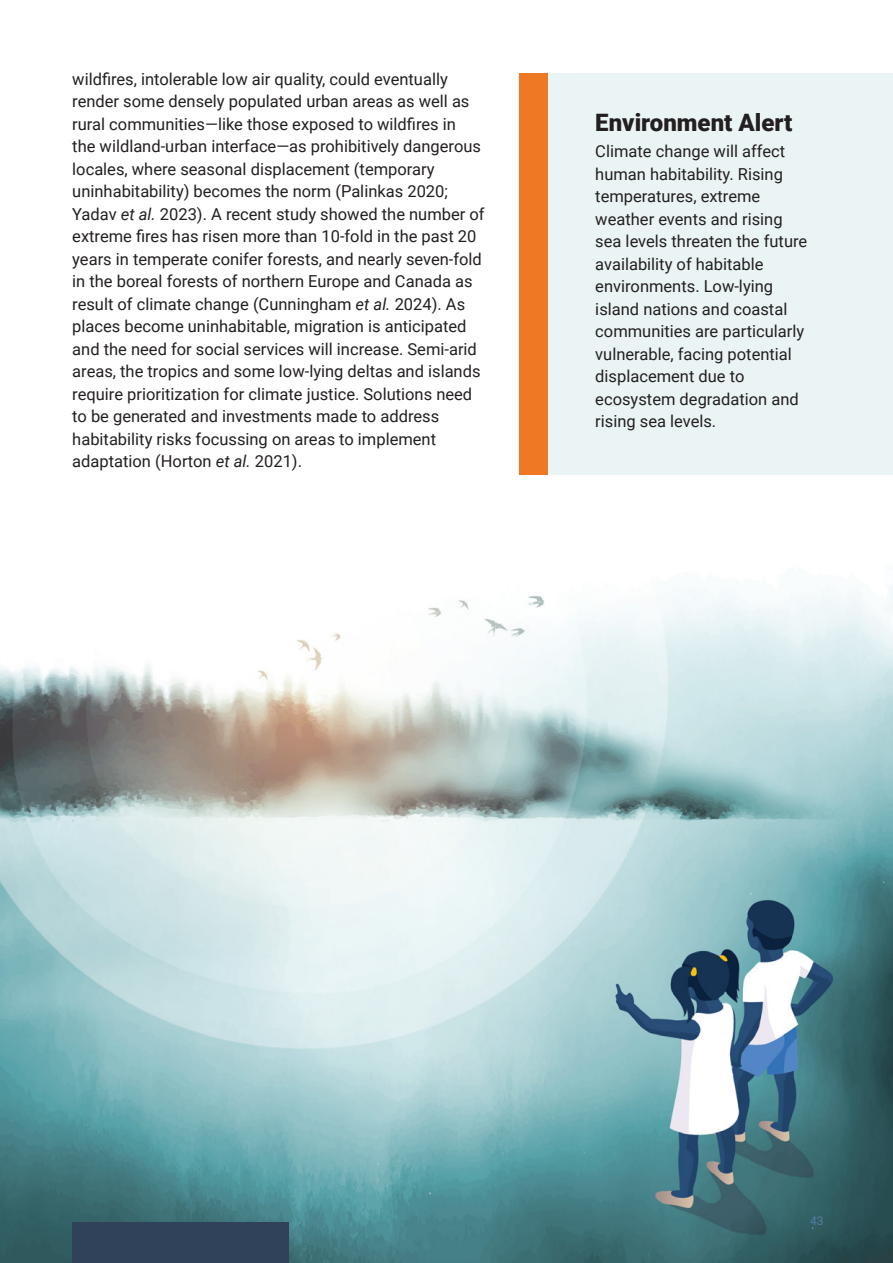
<style>
.page{position:relative;width:893px;height:1263px;background:#fff}
.page>*{position:absolute;margin:0;border:0;box-sizing:border-box;transform-origin:0 0}
.t1{font:900 24px "Roboto";color:#231f20}
.t2{font:16.5px/22.5px "Roboto";color:#231f20}
.t3{font:12px "Roboto";color:#567ca3}
.s1{font-style:italic}
</style>
<div class="page">
<img style="left:0;top:73px;width:893px;height:1190px">
<div style="left:519px;top:73px;width:374px;height:401px;background:#ebf4f5"></div>
<div style="left:519px;top:73px;width:29px;height:401px;background:#ef7824"></div>
<div style="left:72px;top:1222px;width:217px;height:41px;background:#2f4259"></div>
<p class="t2" style="left:72px;top:67px;width:414px">wildfires, intolerable low air quality, could eventually render some densely populated urban areas as well as rural communities—like those exposed to wildfires in<br>the wildland-urban interface—as prohibitively dangerous locales, where seasonal displacement (temporary uninhabitability) becomes the norm (Palinkas 2020; Yadav <span class="s1">et al.</span> 2023). A recent study showed the number of extreme fires has risen more than 10-fold in the past 20 years in temperate conifer forests, and nearly seven-fold in the boreal forests of northern Europe and Canada as result of climate change (Cunningham <span class="s1">et al.</span> 2024). As places become uninhabitable, migration is anticipated and the need for social services will increase. Semi-arid areas, the tropics and some low-lying deltas and islands require prioritization for climate justice. Solutions need to be generated and investments made to address habitability risks focussing on areas to implement adaptation (Horton <span class="s1">et al.</span> 2021).</p>
<p class="t1" style="left:595px;top:105px;width:199px">Environment Alert</p>
<p class="t2" style="left:595px;top:140px;width:213px">Climate change will affect human habitability. Rising temperatures, extreme weather events and rising sea levels threaten the future availability of habitable environments. Low-lying island nations and coastal communities are particularly vulnerable, facing potential displacement due to ecosystem degradation and rising sea levels.</p>
<p class="t3" style="left:810px;top:1212px;width:15px">43</p>
</div>
